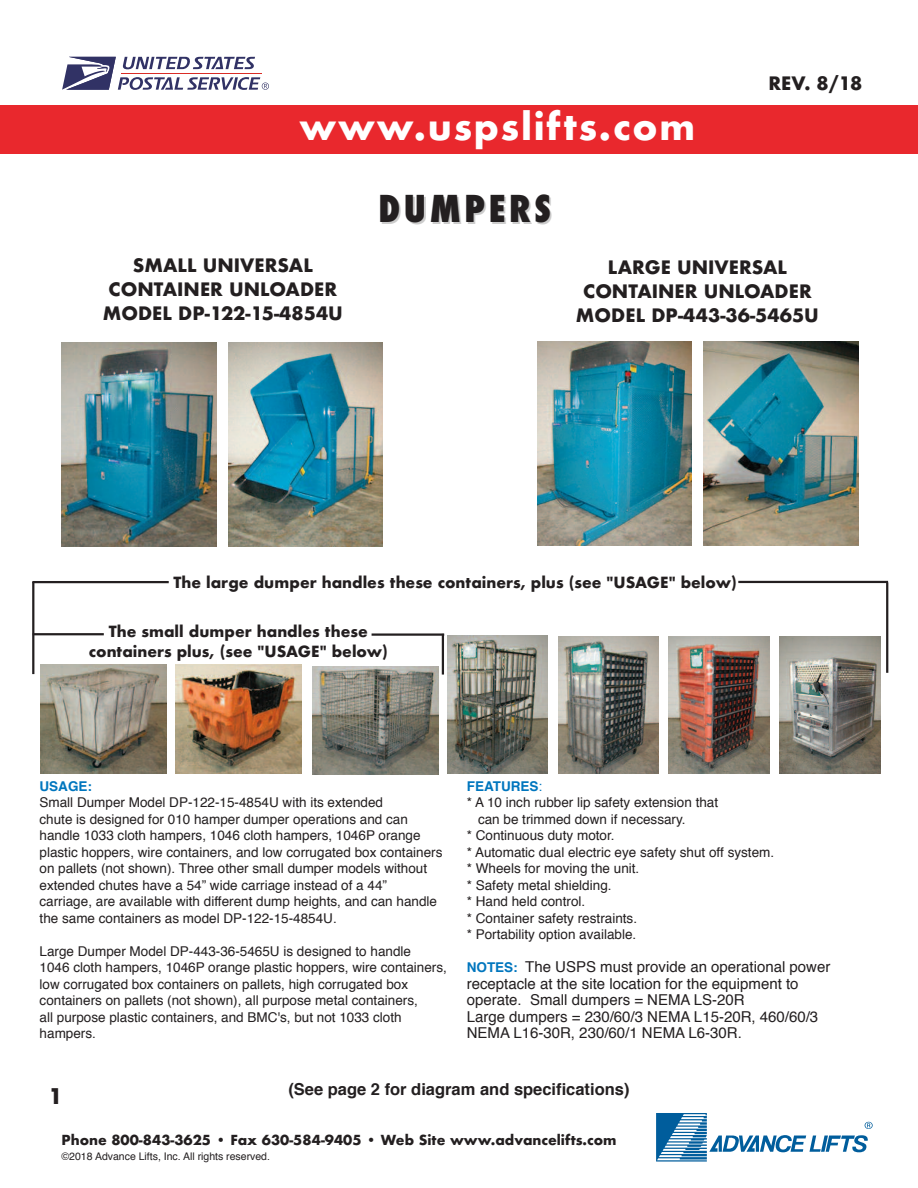
<style>
.page{position:relative;width:918px;height:1188px;background:#fff}
.page>*{position:absolute;margin:0;border:0;box-sizing:border-box;transform-origin:0 0}
.t1{font:700 36px "Futura";letter-spacing:.05em;color:#fff}
.t2{font:800 condensed 36px "Futura";letter-spacing:.1em;color:#231f20}
.t3{font:700 21px "Futura";color:#231f20}
.t4{font:700 18px/24px "Futura";color:#231f20;text-align:center}
.t5{font:700 16.5px "Helvetica";color:#231f20}
.t6{font:15px/16.5px "Helvetica";color:#231f20}
.t7{font:700 15px/20.1px "Futura";color:#231f20;text-align:center}
.t8{font:13.5px/16.5px "Helvetica";color:#231f20}
.t9{font:700 13.5px "Futura";color:#231f20}
.t10{font:700 13.5px "Helvetica";color:#0076be}
.t11{font:10.5px "Helvetica";color:#231f20}
.s1{font-weight:400}
.s2{font-weight:700;font-size:13.5px;color:#0076be}
</style>
<div class="page">
<svg style="left:656px;top:1113px;width:217px;height:49px"></svg>
<div style="left:0;top:105px;width:918px;height:49px;background:#e9282d"></div>
<img style="left:537px;top:341px;width:154px;height:204px">
<img style="left:704px;top:341px;width:154px;height:204px">
<img style="left:41px;top:664px;width:126px;height:109px">
<img style="left:176px;top:665px;width:126px;height:109px">
<img style="left:312px;top:667px;width:126px;height:108px">
<img style="left:447px;top:636px;width:101px;height:137px">
<img style="left:558px;top:636px;width:101px;height:137px">
<img style="left:669px;top:636px;width:100px;height:137px">
<img style="left:780px;top:636px;width:100px;height:137px">
<img style="left:62px;top:343px;width:154px;height:204px">
<img style="left:228px;top:343px;width:155px;height:204px">
<hr style="left:372px;top:633px;width:72px;height:3px;background:#231f20">
<hr style="left:32px;top:581px;width:137px;height:2px;background:#231f20">
<hr style="left:32px;top:582px;width:2px;height:92px;background:#231f20">
<hr style="left:738px;top:581px;width:150px;height:2px;background:#231f20">
<hr style="left:33px;top:633px;width:71px;height:2px;background:#231f20">
<hr style="left:442px;top:634px;width:2px;height:41px;background:#231f20">
<hr style="left:886px;top:583px;width:2px;height:90px;background:#231f20">
<svg style="left:62px;top:56px;width:207px;height:34px"></svg>
<h1 class="t1" style="left:300px;top:102px;width:397px">www.uspslifts.com</h1>
<h1 class="t2" style="left:378px;top:186px;width:174px">DUMPERS</h1>
<h3 class="t4" style="left:768px;top:71px;width:95px">REV. 8/18</h3>
<h3 class="t4" style="left:103px;top:253px;width:242px">SMALL UNIVERSAL<br>CONTAINER UNLOADER<br>MODEL DP-122-15-4854U</h3>
<h3 class="t4" style="left:576px;top:255px;width:244px">LARGE UNIVERSAL<br>CONTAINER UNLOADER<br>MODEL DP-443-36-5465U</h3>
<p class="t7" style="left:173px;top:573px;width:565px">The large dumper handles these containers, plus (see "USAGE" below)</p>
<p class="t7" style="left:89px;top:621px;width:300px">The small dumper handles these containers plus, (see "USAGE" below)</p>
<p class="t10" style="left:40px;top:780px;width:54px">USAGE:</p>
<p class="t8" style="left:40px;top:795px;width:405px">Small Dumper Model DP-122-15-4854U with its extended<br>chute is designed for 010 hamper dumper operations and can handle 1033 cloth hampers, 1046 cloth hampers, 1046P orange plastic hoppers, wire containers, and low corrugated box containers on pallets (not shown). Three other small dumper models without extended chutes have a 54” wide carriage instead of a 44” carriage, are available with different dump heights, and can handle the same containers as model DP-122-15-4854U.</p>
<p class="t8" style="left:40px;top:944px;width:409px">Large Dumper Model DP-443-36-5465U is designed to handle<br>1046 cloth hampers, 1046P orange plastic hoppers, wire containers, low corrugated box containers on pallets, high corrugated box containers on pallets (not shown), all purpose metal containers,<br>all purpose plastic containers, and BMC's, but not 1033 cloth hampers.</p>
<p class="t10" style="left:467px;top:780px;width:77px">FEATURES<span class="s1">:</span></p>
<p class="t8" style="left:467px;top:795px;width:253px">* A 10 inch rubber lip safety extension that</p>
<p class="t8" style="left:478px;top:812px;width:209px">can be trimmed down if necessary.</p>
<p class="t8" style="left:467px;top:828px;width:149px">* Continuous duty motor.</p>
<p class="t8" style="left:467px;top:845px;width:309px">* Automatic dual electric eye safety shut off system.</p>
<p class="t8" style="left:467px;top:861px;width:174px">* Wheels for moving the unit.</p>
<p class="t8" style="left:467px;top:878px;width:146px">* Safety metal shielding.</p>
<p class="t8" style="left:467px;top:894px;width:120px">* Hand held control.</p>
<p class="t8" style="left:467px;top:911px;width:172px">* Container safety restraints.</p>
<p class="t8" style="left:467px;top:927px;width:171px">* Portability option available.</p>
<p class="t6" style="left:467px;top:960px;width:365px"><span class="s2">NOTES:</span> The USPS must provide an operational power receptacle at the site location for the equipment to operate. Small dumpers = NEMA LS-20R<br>Large dumpers = 230/60/3 NEMA L15-20R, 460/60/3<br>NEMA L16-30R, 230/60/1 NEMA L6-30R.</p>
<h2 class="t3" style="left:49px;top:1082px;width:16px">1</h2>
<p class="t5" style="left:288px;top:1082px;width:343px">(See page 2 for diagram and specifications)</p>
<p class="t9" style="left:62px;top:1131px;width:557px">Phone 800-843-3625 • Fax 630-584-9405 • Web Site www.advancelifts.com</p>
<p class="t11" style="left:62px;top:1152px;width:210px">©2018 Advance Lifts, Inc. All rights reserved.</p>
</div>
